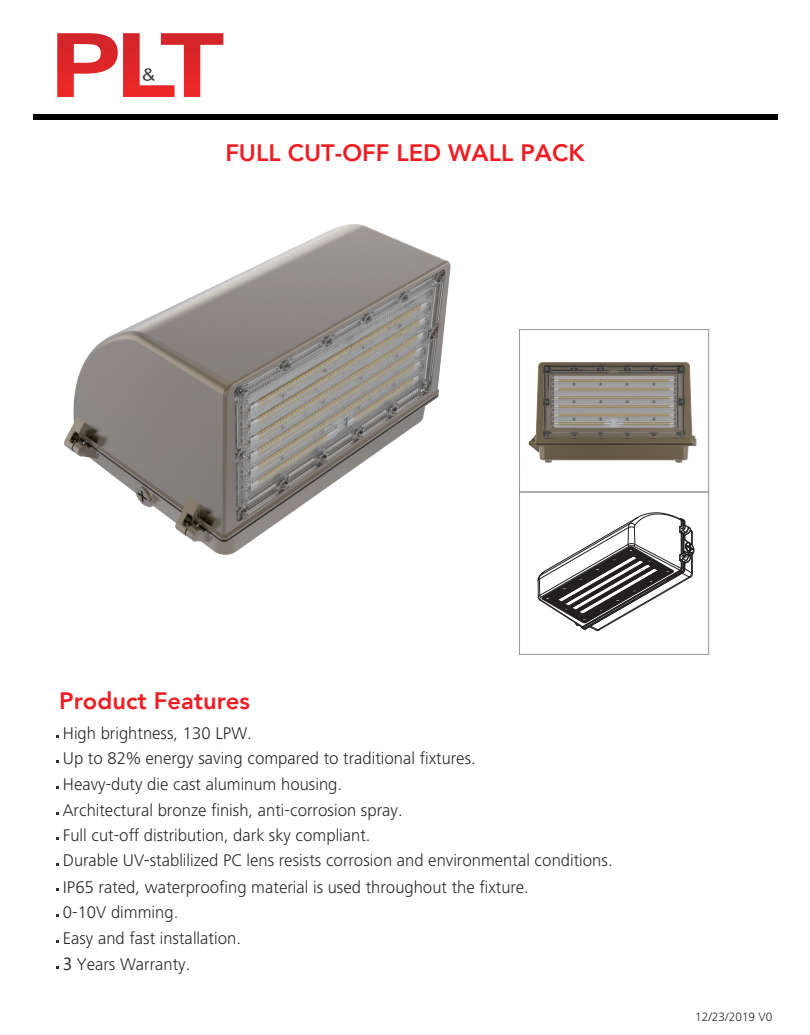
<style>
.page{position:relative;width:810px;height:1035px;background:#fff}
.page>*{position:absolute;margin:0;border:0;box-sizing:border-box;transform-origin:0 0}
.t1{font:800 23.75px "Avenir";color:#ee1d23}
.t2{font:300 17.5px/25.5px "Frutiger Next LT";color:#231f20}
.t3{font:300 12.5px "Frutiger Next LT";color:#231f20}
.s1{font-family:"Leelawadee";font-weight:400}
</style>
<div class="page">
<div style="left:33px;top:115px;width:744px;height:5px;background:#000"></div>
<svg style="left:57px;top:33px;width:166px;height:64px"></svg>
<div style="left:519px;top:329px;width:190px;height:163px;border:1px solid #939598"></div>
<div style="left:519px;top:492px;width:190px;height:163px;border:1px solid #939598"></div>
<img style="left:64px;top:224px;width:387px;height:331px">
<img style="left:519px;top:335px;width:191px;height:139px">
<svg style="left:538px;top:513px;width:157px;height:118px"></svg>
<h1 class="t1" style="left:225px;top:134px;width:361px">FULL CUT-OFF LED WALL PACK</h1>
<h1 class="t1" style="left:59px;top:682px;width:192px">Product Features</h1>
<p class="t2" style="left:63px;top:720px;width:551px">High brightness, 130 LPW.<br>Up to 82% energy saving compared to traditional fixtures.<br>Heavy-duty die cast aluminum housing.<br>Architectural bronze finish, anti-corrosion spray.<br>Full cut-off distribution, dark sky compliant.<br>Durable UV-stablilized PC lens resists corrosion and environmental conditions.</p>
<p class="t2" style="left:63px;top:874px;width:468px">IP65 rated, waterproofing material is used throughout the fixture.<br>0-10V dimming.<br>Easy and fast installation.<br><span class="s1">3</span> Years Warranty.</p>
<p class="t3" style="left:695px;top:1010px;width:79px">12/23/2019 V0</p>
</div>
